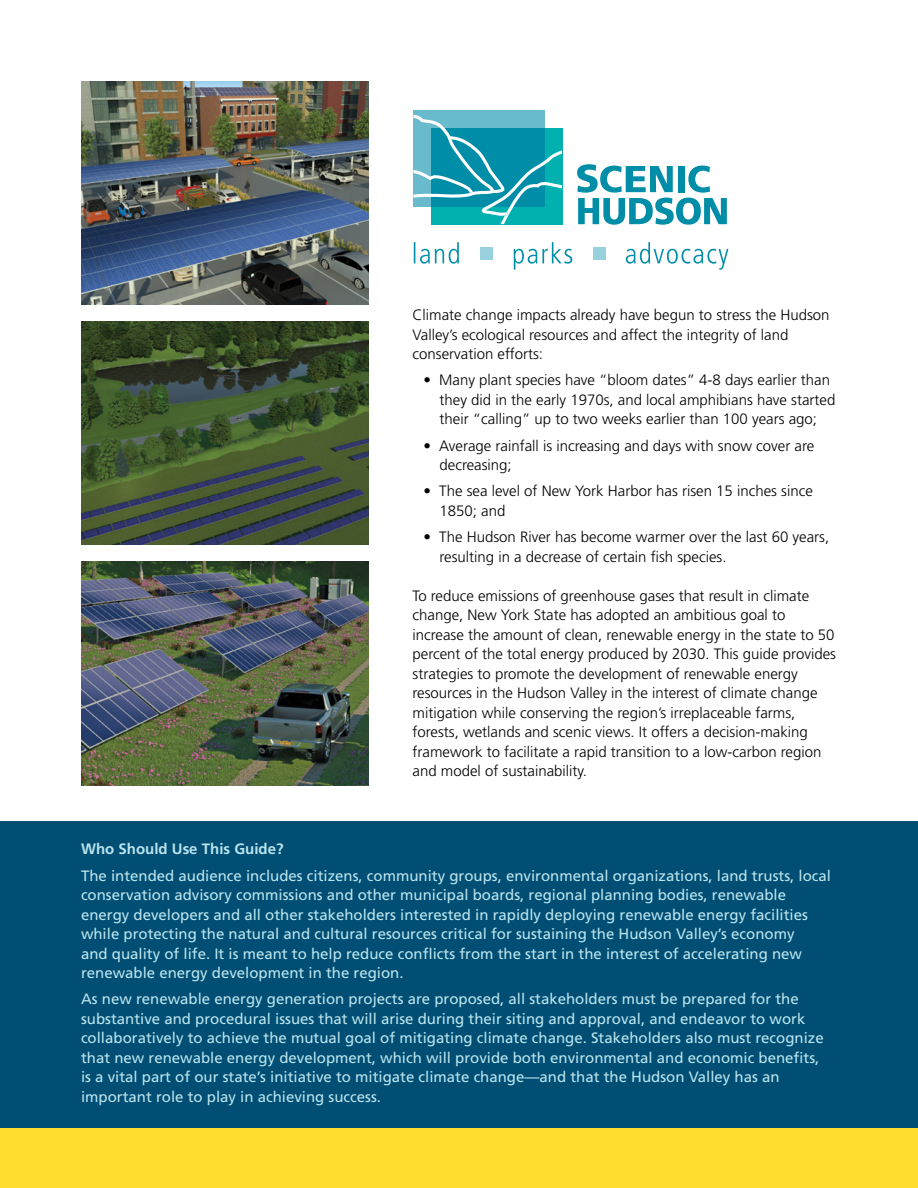
<style>
.page{position:relative;width:918px;height:1188px;background:#fff}
.page>*{position:absolute;margin:0;border:0;box-sizing:border-box;transform-origin:0 0}
.t1{font:300 15px/19.5px "Frutiger";color:#000}
.t2{font:15px/19.5px "Frutiger";color:#bae4ed}
.t3{font:700 15px "Frutiger";color:#bae4ed}
</style>
<div class="page">
<div style="left:0;top:1128px;width:918px;height:60px;background:#ffde2f"></div>
<div style="left:0;top:821px;width:918px;height:307px;background:#004e74"></div>
<img style="left:81px;top:81px;width:287px;height:224px">
<div style="left:413px;top:111px;width:132px;height:96px;background:#69bacd"></div>
<svg style="left:413px;top:115px;width:149px;height:109px"></svg>
<svg style="left:577px;top:164px;width:150px;height:61px"></svg>
<svg style="left:626px;top:242px;width:102px;height:27px"></svg>
<div style="left:593px;top:247px;width:12px;height:13px;background:#99d1dc"></div>
<svg style="left:514px;top:242px;width:58px;height:27px"></svg>
<div style="left:480px;top:247px;width:13px;height:13px;background:#99d1dc"></div>
<svg style="left:414px;top:242px;width:45px;height:22px"></svg>
<img style="left:81px;top:321px;width:287px;height:224px">
<img style="left:81px;top:562px;width:287px;height:223px">
<p class="t1" style="left:413px;top:306px;width:419px">Climate change impacts already have begun to stress the Hudson<br>Valley’s ecological resources and affect the integrity of land conservation efforts:</p>
<p class="t1" style="left:440px;top:372px;width:397px;text-indent:-16px">• Many plant species have “bloom dates” 4-8 days earlier than they did in the early 1970s, and local amphibians have started their “calling” up to two weeks earlier than 100 years ago;</p>
<p class="t1" style="left:440px;top:437px;width:376px;text-indent:-16px">• Average rainfall is increasing and days with snow cover are decreasing;</p>
<p class="t1" style="left:440px;top:483px;width:375px;text-indent:-16px">• The sea level of New York Harbor has risen 15 inches since<br>1850; and</p>
<p class="t1" style="left:440px;top:528px;width:391px;text-indent:-16px">• The Hudson River has become warmer over the last 60 years, resulting in a decrease of certain fish species.</p>
<p class="t1" style="left:413px;top:587px;width:425px">To reduce emissions of greenhouse gases that result in climate change, New York State has adopted an ambitious goal to increase the amount of clean, renewable energy in the state to 50 percent of the total energy produced by 2030. This guide provides strategies to promote the development of renewable energy resources in the Hudson Valley in the interest of climate change mitigation while conserving the region’s irreplaceable farms, forests, wetlands and scenic views. It offers a decision-making framework to facilitate a rapid transition to a low-carbon region and model of sustainability.</p>
<p class="t3" style="left:81px;top:843px;width:204px">Who Should Use This Guide?</p>
<p class="t2" style="left:81px;top:867px;width:752px">The intended audience includes citizens, community groups, environmental organizations, land trusts, local conservation advisory commissions and other municipal boards, regional planning bodies, renewable energy developers and all other stakeholders interested in rapidly deploying renewable energy facilities while protecting the natural and cultural resources critical for sustaining the Hudson Valley’s economy<br>and quality of life. It is meant to help reduce conflicts from the start in the interest of accelerating new renewable energy development in the region.</p>
<p class="t2" style="left:81px;top:990px;width:744px">As new renewable energy generation projects are proposed, all stakeholders must be prepared for the substantive and procedural issues that will arise during their siting and approval, and endeavor to work collaboratively to achieve the mutual goal of mitigating climate change. Stakeholders also must recognize that new renewable energy development, which will provide both environmental and economic benefits, is a vital part of our state’s initiative to mitigate climate change—and that the Hudson Valley has an important role to play in achieving success.</p>
</div>
